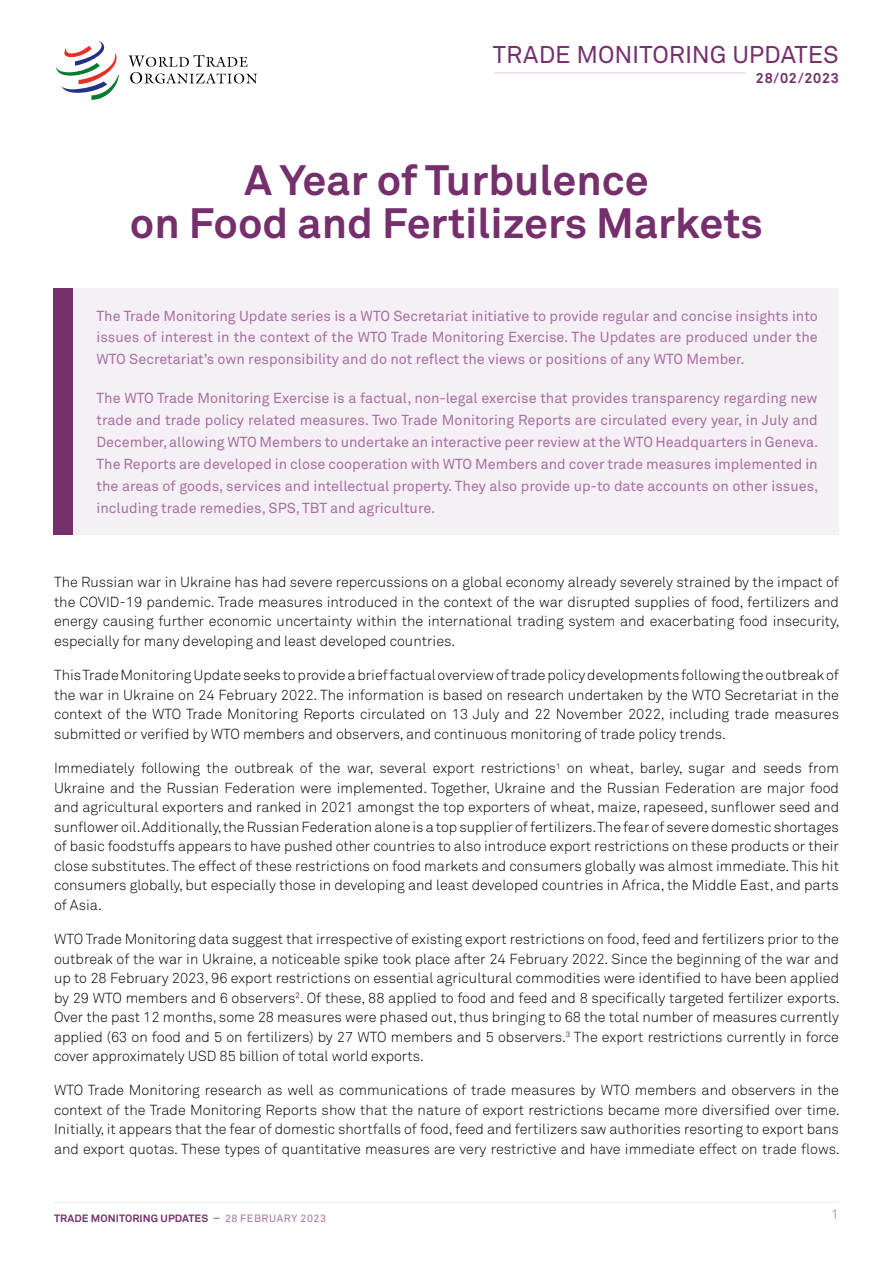
<style>
.page{position:relative;width:893px;height:1263px;background:#fff}
.page>*{position:absolute;margin:0;border:0;box-sizing:border-box;transform-origin:0 0}
.t1{font:700 42px/43.5px "Akkurat Pro";color:#762f6d;text-align:center}
.t2{font:24px "Akkurat Pro";letter-spacing:-.005em;color:#762f6d}
.t3{font:300 14.4px/19.5px "Akkurat Pro";color:#000;text-align:justify}
.t4{font:14.4px/21.9px "Akkurat Pro";color:#a86f9f;text-align:justify}
.t5{font:700 14.25px "Akkurat Pro";letter-spacing:.05em;color:#762f6d}
.t6{font:300 13.5px "Akkurat Pro";color:#a86f9f}
.t7{font:700 10.5px "Akkurat Pro";letter-spacing:.01em;color:#762f6d}
.s1{color:#a86f9f}
.s2{font-weight:400;color:#a86f9f}
</style>
<div class="page">
<hr style="left:54px;top:1202px;width:785px;height:1px;background:#f5eff6">
<svg style="left:128px;top:55px;width:129px;height:29px"></svg>
<svg style="left:56px;top:40px;width:63px;height:60px"></svg>
<div style="left:54px;top:288px;width:785px;height:246px;background:#f5eff6"></div>
<div style="left:53px;top:288px;width:20px;height:246px;background:#762f6d"></div>
<hr style="left:494px;top:72px;width:252px;height:1px;background:#e1d2e3">
<h2 class="t2" style="left:493px;top:40px;width:348px">TRADE MONITORING UPDATES</h2>
<p class="t5" style="left:756px;top:69px;width:85px">28/02/2023</p>
<h1 class="t1" style="left:130px;top:158px;width:635px">A Year of Turbulence<br>on Food and Fertilizers Markets</h1>
<p class="t4" style="left:97px;top:305px;width:723px">The Trade Monitoring Update series is a WTO Secretariat initiative to provide regular and concise insights into issues of interest in the context of the WTO Trade Monitoring Exercise. The Updates are produced under the WTO Secretariat’s own responsibility and do not reflect the views or positions of any WTO Member.</p>
<p class="t4" style="left:97px;top:387px;width:723px">The WTO Trade Monitoring Exercise is a factual, non-legal exercise that provides transparency regarding new trade and trade policy related measures. Two Trade Monitoring Reports are circulated every year, in July and December, allowing WTO Members to undertake an interactive peer review at the WTO Headquarters in Geneva.<br>The Reports are developed in close cooperation with WTO Members and cover trade measures implemented in the areas of goods, services and intellectual property. They also provide up-to date accounts on other issues, including trade remedies, SPS, TBT and agriculture.</p>
<p class="t3" style="left:54px;top:573px;width:787px">The Russian war in Ukraine has had severe repercussions on a global economy already severely strained by the impact of the COVID-19 pandemic. Trade measures introduced in the context of the war disrupted supplies of food, fertilizers and energy causing further economic uncertainty within the international trading system and exacerbating food insecurity, especially for many developing and least developed countries.</p>
<p class="t3" style="left:54px;top:665px;width:786px">This Trade Monitoring Update seeks to provide a brief factual overview of trade policy developments following the outbreak of the war in Ukraine on 24 February 2022. The information is based on research undertaken by the WTO Secretariat in the context of the WTO Trade Monitoring Reports circulated on 13 July and 22 November 2022, including trade measures submitted or verified by WTO members and observers, and continuous monitoring of trade policy trends.</p>
<p class="t3" style="left:54px;top:758px;width:787px">Immediately following the outbreak of the war, several export restrictions<sup>1</sup> on wheat, barley, sugar and seeds from Ukraine and the Russian Federation were implemented. Together, Ukraine and the Russian Federation are major food and agricultural exporters and ranked in 2021 amongst the top exporters of wheat, maize, rapeseed, sunflower seed and sunflower oil. Additionally, the Russian Federation alone is a top supplier of fertilizers. The fear of severe domestic shortages of basic foodstuffs appears to have pushed other countries to also introduce export restrictions on these products or their close substitutes. The effect of these restrictions on food markets and consumers globally was almost immediate. This hit consumers globally, but especially those in developing and least developed countries in Africa, the Middle East, and parts of Asia.</p>
<p class="t3" style="left:54px;top:929px;width:787px">WTO Trade Monitoring data suggest that irrespective of existing export restrictions on food, feed and fertilizers prior to the outbreak of the war in Ukraine, a noticeable spike took place after 24 February 2022. Since the beginning of the war and up to 28 February 2023, 96 export restrictions on essential agricultural commodities were identified to have been applied by 29 WTO members and 6 observers<sup>2</sup>. Of these, 88 applied to food and feed and 8 specifically targeted fertilizer exports.<br>Over the past 12 months, some 28 measures were phased out, thus bringing to 68 the total number of measures currently applied (63 on food and 5 on fertilizers) by 27 WTO members and 5 observers.<sup>3</sup> The export restrictions currently in force cover approximately USD 85 billion of total world exports.</p>
<p class="t3" style="left:54px;top:1081px;width:787px">WTO Trade Monitoring research as well as communications of trade measures by WTO members and observers in the context of the Trade Monitoring Reports show that the nature of export restrictions became more diversified over time.<br>Initially, it appears that the fear of domestic shortfalls of food, feed and fertilizers saw authorities resorting to export bans and export quotas. These types of quantitative measures are very restrictive and have immediate effect on trade flows.</p>
<p class="t7" style="left:54px;top:1212px;width:273px">TRADE MONITORING UPDATES <span class="s1">–</span> <span class="s2">28 FEBRUARY 2023</span></p>
<p class="t6" style="left:831px;top:1207px;width:9px">1</p>
</div>
